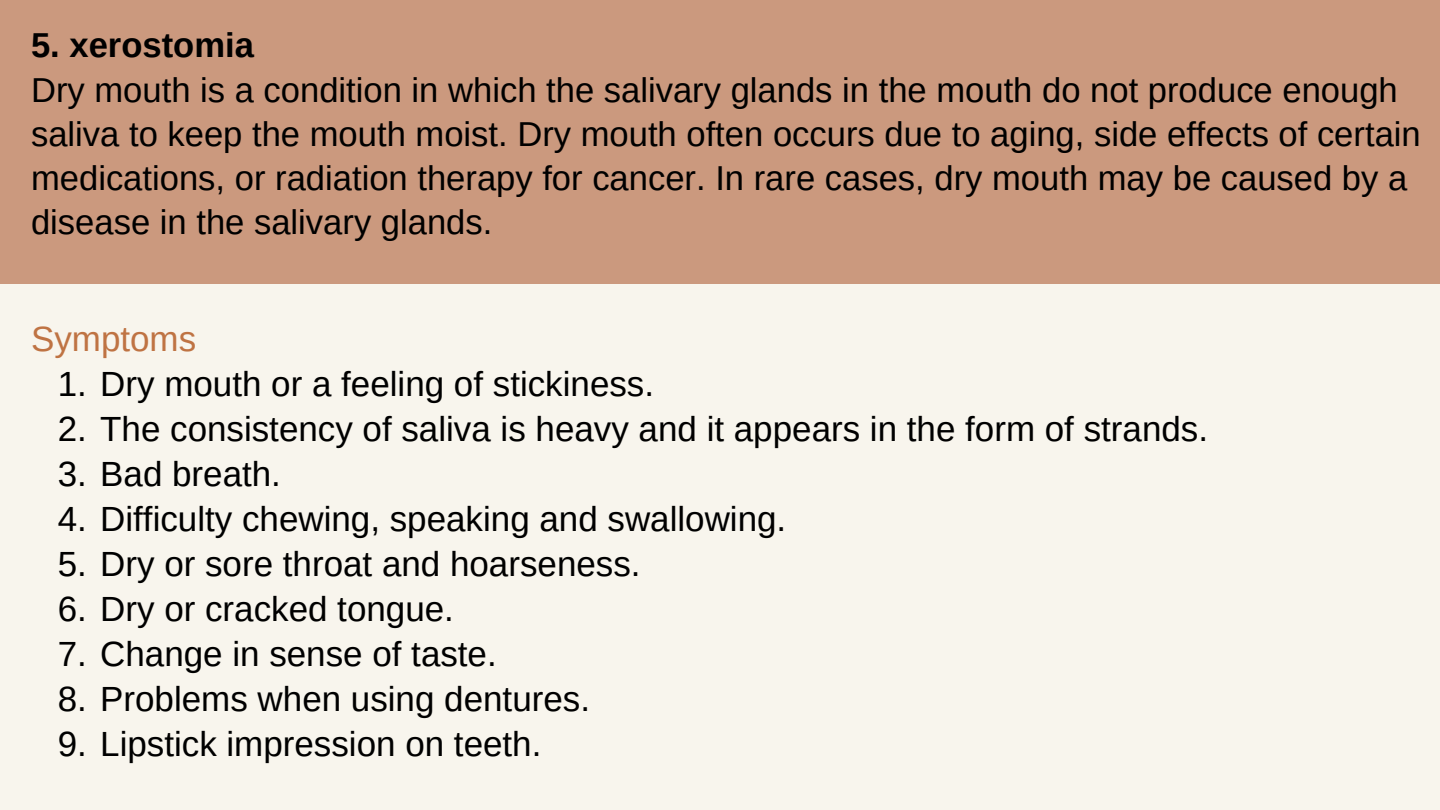
<style>
.page{position:relative;width:1440px;height:810px;background:#f8f5ed}
.page>*{position:absolute;margin:0;border:0;box-sizing:border-box;transform-origin:0 0}
.t1{font:35px "Arimo";color:#000}
.t2{font:35px "Arimo";color:#bf7343}
.t3{font:34.6px/44.2px "Arimo";color:#000}
.t4{font:700 34.6px "Arimo";color:#000}
</style>
<div class="page">
<div style="left:0;top:0;width:1440px;height:283px;background:#cb997e"></div>
<p class="t4" style="left:31px;top:26px;width:224px">5. xerostomia</p>
<p class="t3" style="left:31px;top:67px;width:1391px">Dry mouth is a condition in which the salivary glands in the mouth do not produce enough saliva to keep the mouth moist. Dry mouth often occurs due to aging, side effects of certain medications, or radiation therapy for cancer. In rare cases, dry mouth may be caused by a disease in the salivary glands.</p>
<p class="t2" style="left:31px;top:320px;width:167px">Symptoms</p>
<p class="t1" style="left:58px;top:365px;width:598px">1. Dry mouth or a feeling of stickiness.</p>
<p class="t1" style="left:58px;top:410px;width:1152px">2. The consistency of saliva is heavy and it appears in the form of strands.</p>
<p class="t1" style="left:58px;top:455px;width:225px">3. Bad breath.</p>
<p class="t1" style="left:58px;top:500px;width:730px">4. Difficulty chewing, speaking and swallowing.</p>
<p class="t1" style="left:58px;top:545px;width:584px">5. Dry or sore throat and hoarseness.</p>
<p class="t1" style="left:58px;top:590px;width:398px">6. Dry or cracked tongue.</p>
<p class="t1" style="left:58px;top:635px;width:440px">7. Change in sense of taste.</p>
<p class="t1" style="left:58px;top:680px;width:534px">8. Problems when using dentures.</p>
<p class="t1" style="left:58px;top:725px;width:485px">9. Lipstick impression on teeth.</p>
</div>
